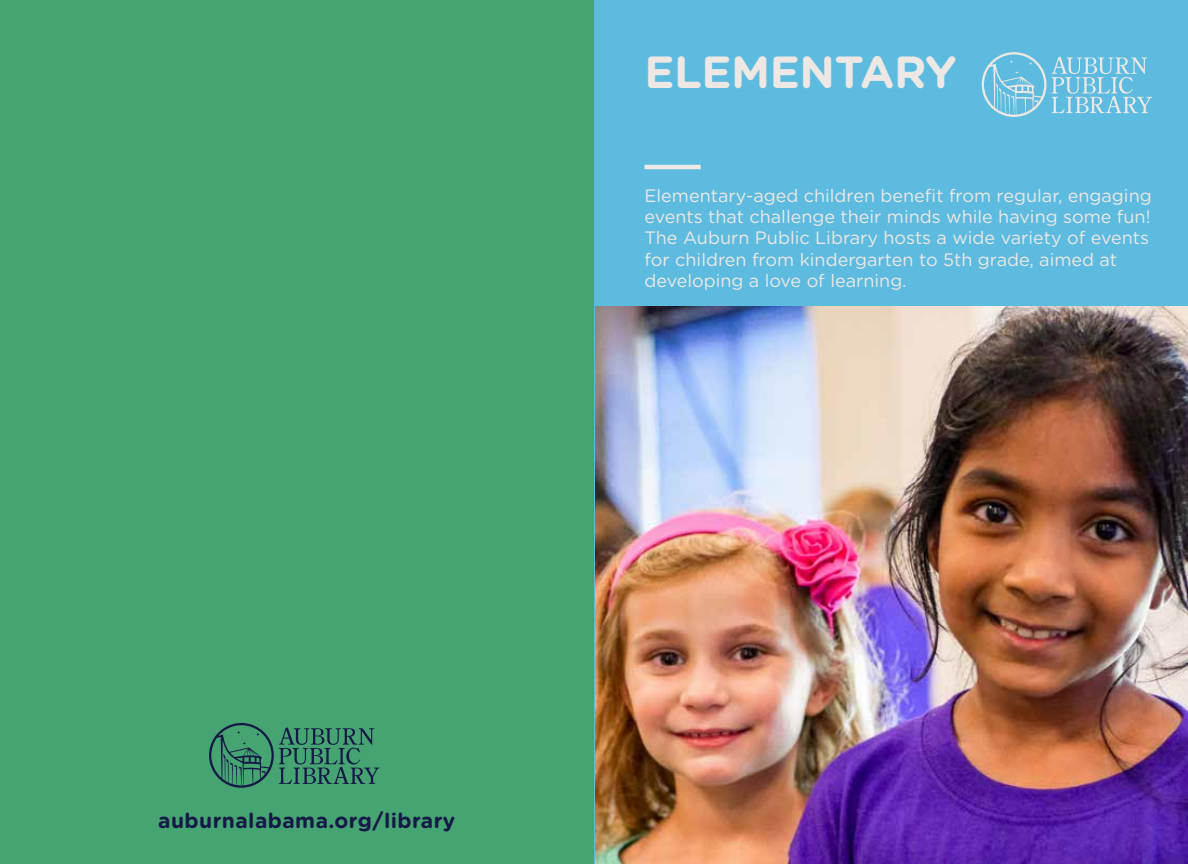
<style>
.page{position:relative;width:1188px;height:864px;background:#fff}
.page>*{position:absolute;margin:0;border:0;box-sizing:border-box;transform-origin:0 0}
.t1{font:700 45px "Gotham Rounded";letter-spacing:-.01em;color:#ede8e3}
.t2{font:700 21px "Gotham Rounded";letter-spacing:.02em;color:#151945}
.t3{font:18px/21px "Gotham Rounded";color:#ede8e3}
</style>
<div class="page">
<div style="left:594px;top:0;width:594px;height:864px;background:#5dbbe0"></div>
<div style="left:0;top:0;width:594px;height:864px;background:#46a372"></div>
<hr style="left:644px;top:165px;width:57px;height:4px;background:#ede8e3">
<svg style="left:982px;top:52px;width:170px;height:65px"></svg>
<img style="left:596px;top:307px;width:592px;height:557px">
<svg style="left:209px;top:723px;width:170px;height:65px"></svg>
<h1 class="t1" style="left:644px;top:39px;width:313px">ELEMENTARY</h1>
<p class="t3" style="left:644px;top:185px;width:509px">Elementary-aged children benefit from regular, engaging events that challenge their minds while having some fun!<br>The Auburn Public Library hosts a wide variety of events for children from kindergarten to 5th grade, aimed at developing a love of learning.</p>
<p class="t2" style="left:158px;top:806px;width:298px">auburnalabama.org/library</p>
</div>
